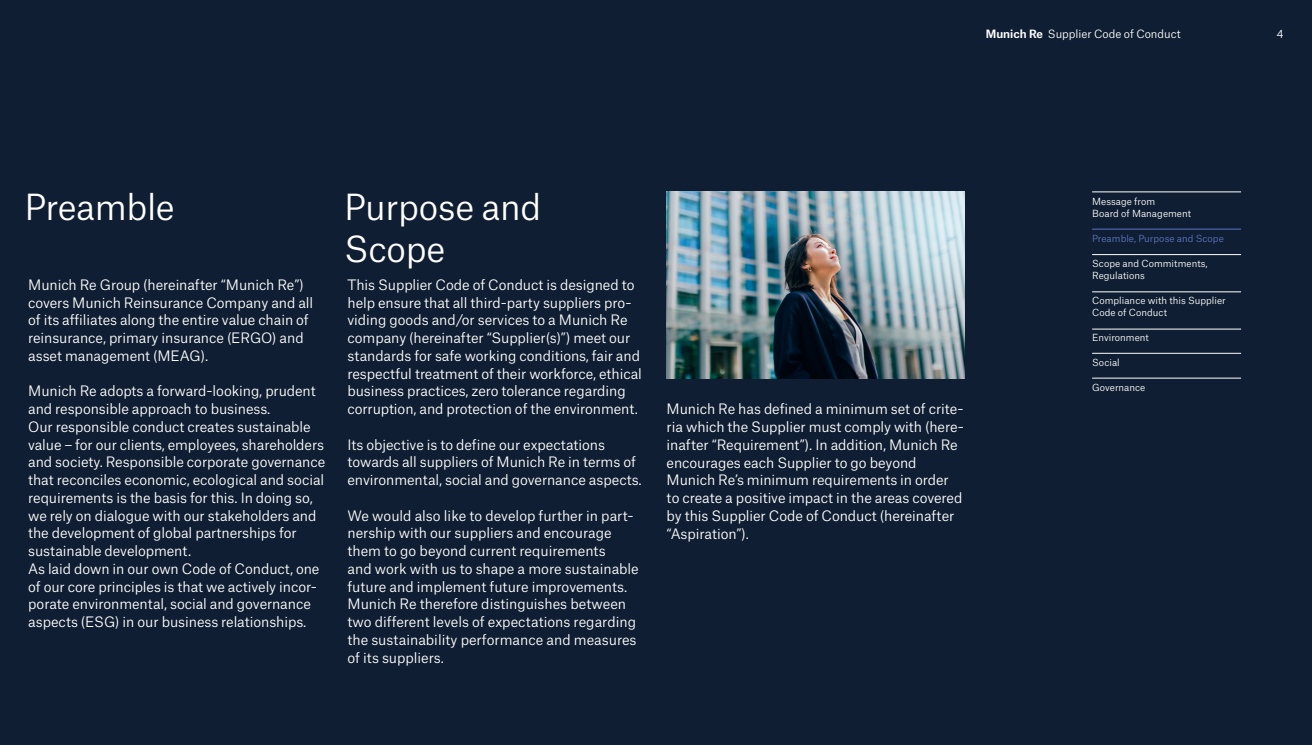
<style>
.page{position:relative;width:1312px;height:745px;background:#fff}
.page>*{position:absolute;margin:0;border:0;box-sizing:border-box;transform-origin:0 0}
.t1{font:34.38px/42.5px "Munich Re Neue";letter-spacing:-.01em;color:#fff}
.t2{font:13.75px/17.8px "Munich Re Neue";letter-spacing:-.005em;color:#fff}
.t3{font:11px "Munich Re Neue";color:#fff}
.t4{font:9.38px/12.4px "Munich Re Neue";letter-spacing:.005em;color:#fff}
.t5{font:9.38px "Munich Re Neue";letter-spacing:.005em;color:#5c75c3}
.s1{font-weight:700}
</style>
<div class="page">
<div style="left:0;top:0;width:1311px;height:744px;background:#0f1e32"></div>
<hr style="left:1091px;top:191px;width:149px;height:1px;background:#fff">
<hr style="left:1091px;top:229px;width:149px;height:1px;background:#5c75c3">
<hr style="left:1091px;top:254px;width:149px;height:1px;background:#fff">
<hr style="left:1091px;top:291px;width:149px;height:1px;background:#fff">
<hr style="left:1091px;top:328px;width:149px;height:1px;background:#fff">
<hr style="left:1091px;top:353px;width:149px;height:1px;background:#fff">
<hr style="left:1091px;top:377px;width:149px;height:1px;background:#fff">
<img style="left:666px;top:191px;width:298px;height:187px">
<p class="t3" style="left:985px;top:25px;width:196px"><span class="s1">Munich Re</span> Supplier Code of Conduct</p>
<p class="t3" style="left:1276px;top:25px;width:8px">4</p>
<h1 class="t1" style="left:25px;top:182px;width:151px">Preamble</h1>
<h1 class="t1" style="left:344px;top:182px;width:198px">Purpose and<br>Scope</h1>
<p class="t2" style="left:28px;top:274px;width:286px">Munich Re Group (hereinafter “Munich Re”) covers Munich Reinsurance Company and all of its affiliates along the entire value chain of reinsurance, primary insurance (ERGO) and asset management (MEAG).</p>
<p class="t2" style="left:28px;top:381px;width:298px">Munich Re adopts a forward-looking, prudent and responsible approach to business.<br>Our responsible conduct creates sustainable value – for our clients, employees, shareholders and society. Responsible corporate governance that reconciles economic, ecological and social requirements is the basis for this. In doing so, we rely on dialogue with our stakeholders and the development of global partnerships for sustainable development.<br>As laid down in our own Code of Conduct, one of our core principles is that we actively incor&shy;porate environmental, social and governance aspects (ESG) in our business relationships.</p>
<p class="t2" style="left:347px;top:274px;width:296px">This Supplier Code of Conduct is designed to help ensure that all third-party suppliers pro&shy;viding goods and/or services to a Munich Re company (hereinafter “Supplier(s)”) meet our standards for safe working conditions, fair and respectful treatment of their workforce, ethical business practices, zero tolerance regarding corruption, and protection of the environment.</p>
<p class="t2" style="left:347px;top:434px;width:296px">Its objective is to define our expectations towards all suppliers of Munich Re in terms of environmental, social and governance aspects.</p>
<p class="t2" style="left:347px;top:505px;width:293px">We would also like to develop further in part&shy;nership with our suppliers and encourage them to go beyond current requirements<br>and work with us to shape a more sustainable future and implement future improvements.<br>Munich Re therefore distinguishes between two different levels of expectations regarding the sustainability performance and measures of its suppliers.</p>
<p class="t2" style="left:666px;top:398px;width:298px">Munich Re has defined a minimum set of crite&shy;ria which the Supplier must comply with (here&shy;inafter “Requirement”). In addition, Munich Re encourages each Supplier to go beyond Munich Re’s minimum requirements in order to create a positive impact in the areas covered by this Supplier Code of Conduct (hereinafter “Aspiration”).</p>
<p class="t4" style="left:1091px;top:194px;width:100px">Message from<br>Board of Management</p>
<p class="t5" style="left:1091px;top:231px;width:133px">Preamble, Purpose and Scope</p>
<p class="t4" style="left:1091px;top:256px;width:117px">Scope and Commitments,<br>Regulations</p>
<p class="t4" style="left:1091px;top:293px;width:135px">Compliance with this Supplier<br>Code of Conduct</p>
<p class="t4" style="left:1091px;top:330px;width:58px">Environment</p>
<p class="t4" style="left:1091px;top:355px;width:29px">Social</p>
<p class="t4" style="left:1091px;top:380px;width:55px">Governance</p>
</div>
